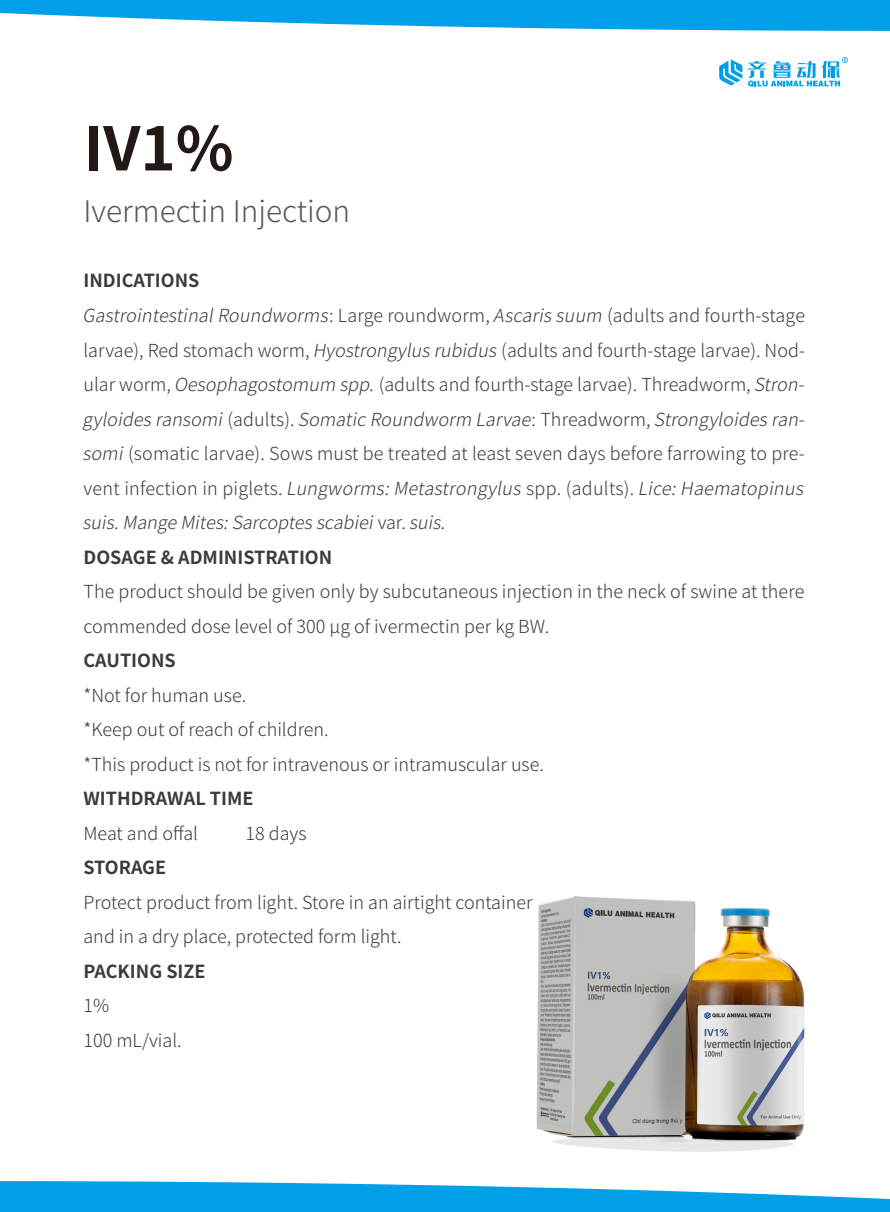
<style>
.page{position:relative;width:890px;height:1212px;background:#fff}
.page>*{position:absolute;margin:0;border:0;box-sizing:border-box;transform-origin:0 0}
.t1{font:700 60px "Source Han Sans SC";color:#231815}
.t2{font:300 29.7px "Source Han Sans SC";color:#595757}
.t3{font:300 18px/34.5px "Source Han Sans SC";color:#3e3a39}
.t4{font:italic 300 18px/34.5px "CN";letter-spacing:.005em;color:#3e3a39}
.t5{font:700 18px "Source Han Sans SC";color:#3e3a39}
.s1{font-weight:700}
.s2{font-family:"CN";font-style:italic}
.s3{font-family:"Source Han Sans SC";font-style:normal}
</style>
<div class="page">
<img style="left:536px;top:896px;width:269px;height:244px">
<svg style="left:719px;top:57px;width:129px;height:30px"></svg>
<svg style="left:0;top:0;width:890px;height:31px"></svg>
<svg style="left:0;top:1181px;width:890px;height:31px"></svg>
<svg style="left:552px;top:1138px;width:241px;height:14px"></svg>
<h1 class="t1" style="left:83px;top:115px;width:151px">IV1%</h1>
<h2 class="t2" style="left:83px;top:194px;width:268px">Ivermectin Injection</h2>
<p class="t3" style="left:83px;top:264px;width:723px"><span class="s1">INDICATIONS<br></span><span class="s2">Gastrointestinal Roundworms</span>: Large roundworm, <span class="s2">Ascaris suum</span> (adults and fourth-stage larvae), Red stomach worm, <span class="s2">Hyostrongylus rubidus</span> (adults and fourth-stage larvae). Nod&shy;ular worm, <span class="s2">Oesophagostomum spp.</span> (adults and fourth-stage larvae). Threadworm, <span class="s2">Stron-</span></p>
<p class="t4" style="left:83px;top:402px;width:723px">gyloides ransomi <span class="s3">(adults).</span> Somatic Roundworm Larvae<span class="s3">: Threadworm,</span> Strongyloides ran-</p>
<p class="t3" style="left:83px;top:437px;width:722px"><span class="s2">somi</span> (somatic larvae). Sows must be treated at least seven days before farrowing to pre-</p>
<p class="t4" style="left:83px;top:471px;width:722px"><span class="s3">vent infection in piglets.</span> Lungworms: Metastrongylus <span class="s3">spp. (adults).</span> Lice: Haematopinus suis. Mange Mites: Sarcoptes scabiei <span class="s3">var.</span> suis.</p>
<p class="t5" style="left:83px;top:547px;width:250px">DOSAGE &amp; ADMINISTRATION</p>
<p class="t3" style="left:83px;top:575px;width:722px">The product should be given only by subcutaneous injection in the neck of swine at there commended dose level of 300 μg of ivermectin per kg BW.</p>
<p class="t5" style="left:83px;top:650px;width:94px">CAUTIONS</p>
<p class="t3" style="left:83px;top:678px;width:462px">*Not for human use.<br>*Keep out of reach of children.<br>*This product is not for intravenous or intramuscular use.</p>
<p class="t5" style="left:83px;top:788px;width:171px">WITHDRAWAL TIME</p>
<p class="t3" style="left:83px;top:816px;width:116px">Meat and offal</p>
<p class="t3" style="left:245px;top:816px;width:62px">18 days</p>
<p class="t5" style="left:83px;top:857px;width:84px">STORAGE</p>
<p class="t3" style="left:83px;top:885px;width:450px">Protect product from light. Store in an airtight container and in a dry place, protected form light.</p>
<p class="t5" style="left:83px;top:961px;width:124px">PACKING SIZE</p>
<p class="t3" style="left:83px;top:989px;width:100px">1%<br>100 mL/vial.</p>
</div>
